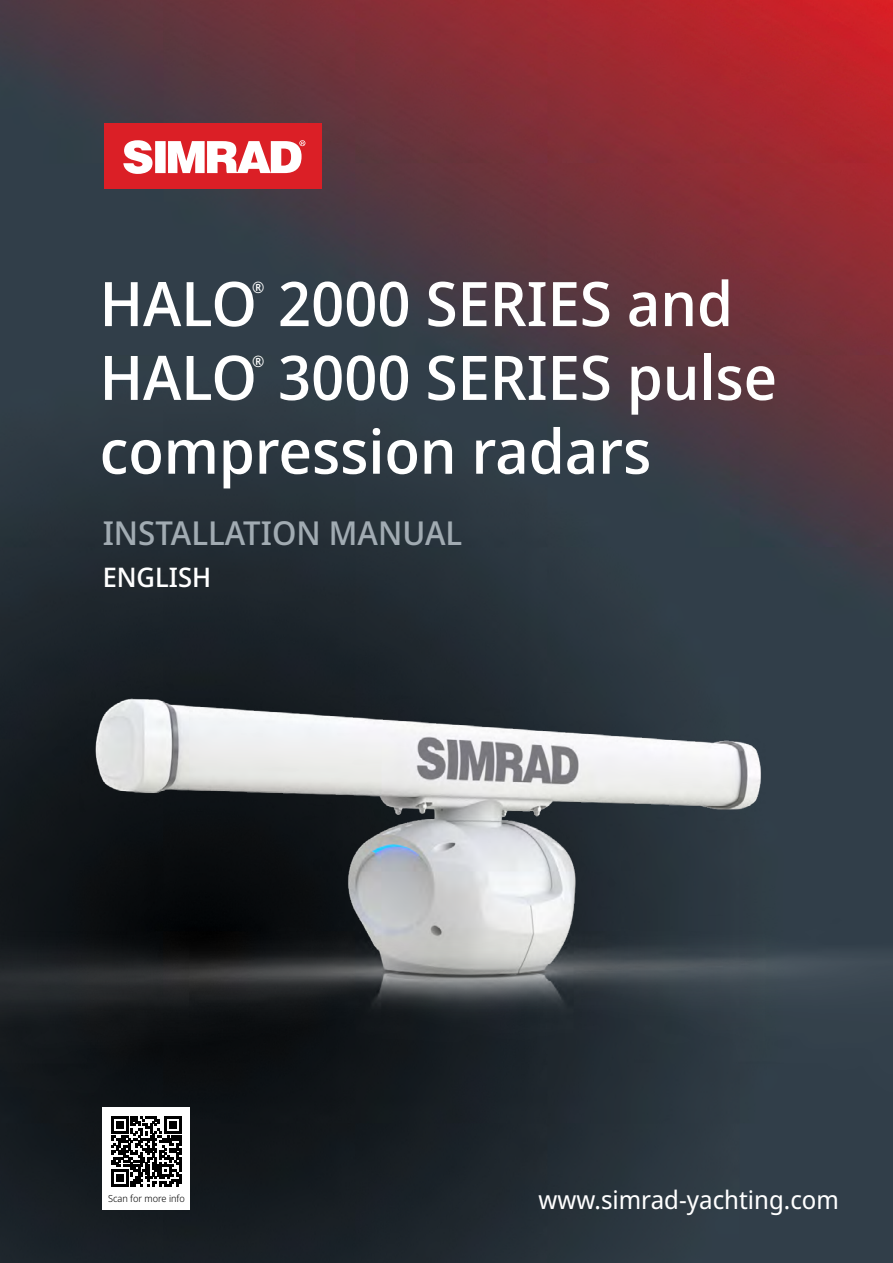
<style>
.page{position:relative;width:893px;height:1263px;background:#fff}
.page>*{position:absolute;margin:0;border:0;box-sizing:border-box;transform-origin:0 0}
.t1{font:500 61.5px "Noto Sans Display";color:#fff}
.t2{font:500 33px "Noto Sans Display";color:#a1abb2}
.t3{font:500 27px "Noto Sans Display";color:#fff}
.t4{font:25.5px "Noto Sans Display";color:#fff}
.t5{font:500 15.75px "Noto Sans Display";color:#fff}
.t6{font:300 9.75px "Noto Sans Display";color:#000101}
</style>
<div class="page">
<img style="left:0;top:0;width:893px;height:1263px">
<div style="left:104px;top:124px;width:218px;height:65px;background:#db1f26"></div>
<svg style="left:123px;top:140px;width:182px;height:34px"></svg>
<img style="left:0;top:682px;width:893px;height:548px">
<div style="left:103px;top:1107px;width:87px;height:102px;background:#fff"></div>
<svg style="left:111px;top:1116px;width:70px;height:70px"></svg>
<p class="t1" style="left:100px;top:260px;width:635px">HALO 2000 SERIES and</p>
<p class="t5" style="left:252px;top:276px;width:14px">®</p>
<p class="t1" style="left:100px;top:334px;width:679px">HALO 3000 SERIES pulse</p>
<p class="t5" style="left:252px;top:350px;width:14px">®</p>
<p class="t1" style="left:100px;top:408px;width:553px">compression radars</p>
<p class="t2" style="left:103px;top:510px;width:361px">INSTALLATION MANUAL</p>
<p class="t3" style="left:103px;top:558px;width:110px">ENGLISH</p>
<p class="t6" style="left:108px;top:1191px;width:78px">Scan for more info</p>
<p class="t4" style="left:539px;top:1181px;width:302px">www.simrad-yachting.com</p>
</div>
